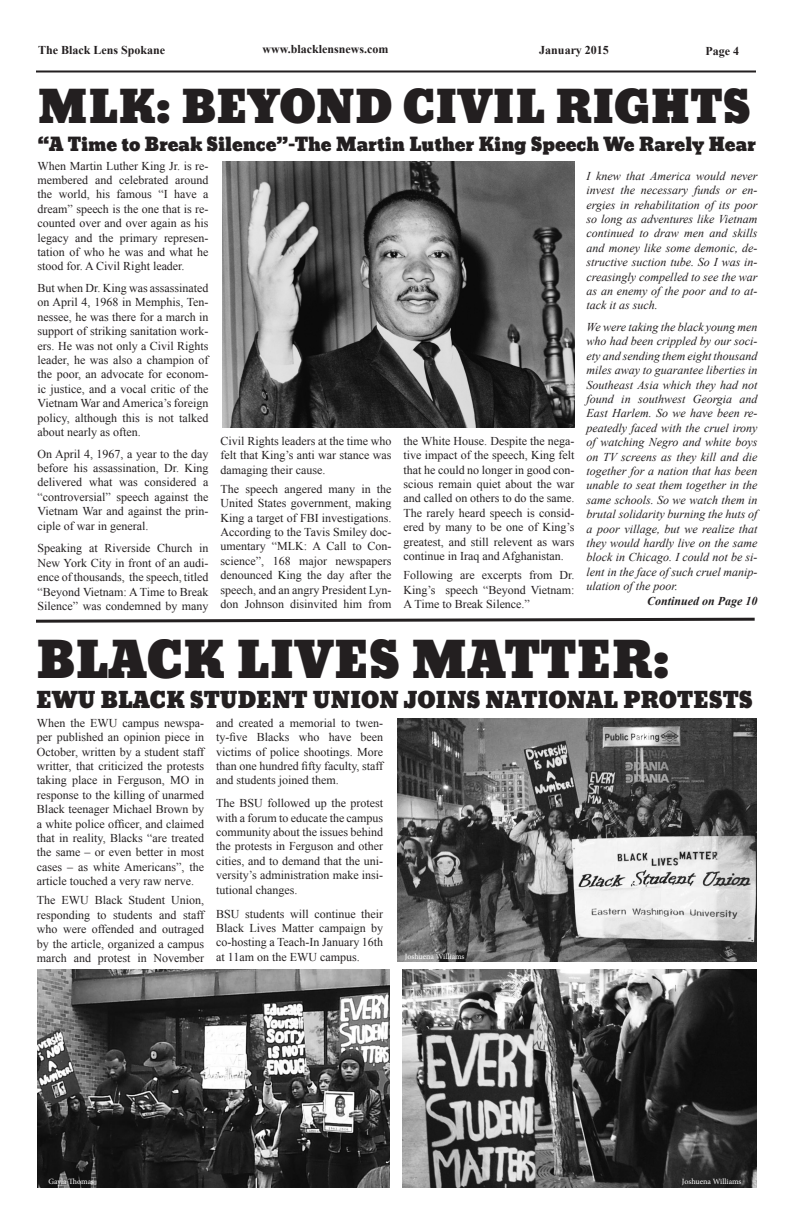
<style>
.page{position:relative;width:792px;height:1224px;background:#fff}
.page>*{position:absolute;margin:0;border:0;box-sizing:border-box;transform-origin:0 0}
.t1{font:48px "Bevan";color:#231f20}
.t2{font:43px "Bevan";color:#231f20}
.t3{font:21.5px "Bevan";color:#231f20}
.t4{font:18px "Bevan";color:#231f20}
.t5{font:12px/14.4px "Times New Roman";color:#231f20;text-align:justify}
.t6{font:italic 12px/14.4px "Times New Roman";color:#231f20;text-align:justify}
.t7{font:700 12px "Times New Roman";color:#231f20}
.t8{font:italic 700 12px "Times New Roman";color:#231f20}
.t9{font:8px "Minion Pro";letter-spacing:-.005em;color:#fff}
</style>
<div class="page">
<hr style="left:36px;top:70px;width:720px;height:2px;background:#231f20">
<svg style="left:36px;top:617px;width:719px;height:6px"></svg>
<img style="left:222px;top:161px;width:353px;height:266px">
<img style="left:402px;top:969px;width:354px;height:219px">
<img style="left:397px;top:719px;width:359px;height:243px">
<img style="left:38px;top:969px;width:352px;height:219px">
<p class="t7" style="left:38px;top:41px;width:129px">The Black Lens Spokane</p>
<p class="t7" style="left:263px;top:41px;width:128px">www.blacklensnews.com</p>
<p class="t7" style="left:539px;top:42px;width:71px">January 2015</p>
<p class="t7" style="left:706px;top:42px;width:35px">Page 4</p>
<p class="t2" style="left:38px;top:73px;width:714px">MLK: BEYOND CIVIL RIGHTS</p>
<p class="t4" style="left:38px;top:131px;width:720px">“A Time to Break Silence”-The Martin Luther King Speech We Rarely Hear</p>
<p class="t5" style="left:38px;top:158px;width:173px">When Martin Luther King Jr. is re&shy;membered and celebrated around the world, his famous “I have a dream” speech is the one that is re&shy;counted over and over again as his legacy and the primary represen&shy;tation of who he was and what he stood for. A Civil Right leader.</p>
<p class="t5" style="left:38px;top:281px;width:173px">But when Dr. King was assassinated on April 4, 1968 in Memphis, Ten&shy;nessee, he was there for a march in support of striking sanitation work&shy;ers. He was not only a Civil Rights leader, he was also a champion of the poor, an advocate for econom&shy;ic justice, and a vocal critic of the Vietnam War and America’s foreign policy, although this is not talked about nearly as often.</p>
<p class="t5" style="left:38px;top:446px;width:173px">On April 4, 1967, a year to the day before his assassination, Dr. King delivered what was considered a “controversial” speech against the Vietnam War and against the prin&shy;ciple of war in general.</p>
<p class="t5" style="left:38px;top:541px;width:173px">Speaking at Riverside Church in New York City in front of an audi&shy;ence of thousands, the speech, titled “Beyond Vietnam: A Time to Break Silence” was condemned by many</p>
<p class="t5" style="left:221px;top:433px;width:172px">Civil Rights leaders at the time who felt that King’s anti war stance was damaging their cause.</p>
<p class="t5" style="left:221px;top:481px;width:173px">The speech angered many in the United States government, making King a target of FBI investigations.<br>According to the Tavis Smiley doc&shy;umentary “MLK: A Call to Con&shy;science”, 168 major newspapers denounced King the day after the speech, and an angry President Lyn&shy;don Johnson disinvited him from</p>
<p class="t5" style="left:404px;top:433px;width:173px">the White House. Despite the nega&shy;tive impact of the speech, King felt that he could no longer in good con&shy;scious remain quiet about the war and called on others to do the same.<br>The rarely heard speech is consid&shy;ered by many to be one of King’s greatest, and still relevent as wars continue in Iraq and Afghanistan.</p>
<p class="t5" style="left:404px;top:568px;width:173px">Following are excerpts from Dr.<br>King’s speech “Beyond Vietnam:<br>A Time to Break Silence.”</p>
<p class="t6" style="left:587px;top:168px;width:173px">I knew that America would never invest the necessary funds or en&shy;ergies in rehabilitation of its poor so long as adventures like Vietnam continued to draw men and skills and money like some demonic, de&shy;structive suction tube. So I was in&shy;creasingly compelled to see the war as an enemy of the poor and to at&shy;tack it as such.</p>
<p class="t6" style="left:587px;top:320px;width:173px">We were taking the black young men who had been crippled by our soci&shy;ety and sending them eight thousand miles away to guarantee liberties in Southeast Asia which they had not found in southwest Georgia and East Harlem. So we have been re&shy;peatedly faced with the cruel irony of watching Negro and white boys on TV screens as they kill and die together for a nation that has been unable to seat them together in the same schools. So we watch them in brutal solidarity burning the huts of a poor village, but we realize that they would hardly live on the same block in Chicago. I could not be si&shy;lent in the face of such cruel manip&shy;ulation of the poor.</p>
<p class="t8" style="left:647px;top:592px;width:112px">Continued on Page 10</p>
<p class="t1" style="left:36px;top:622px;width:635px">BLACK LIVES MATTER:</p>
<p class="t3" style="left:36px;top:683px;width:718px">EWU BLACK STUDENT UNION JOINS NATIONAL PROTESTS</p>
<p class="t5" style="left:37px;top:715px;width:169px">When the EWU campus newspa&shy;per published an opinion piece in October, written by a student staff writter, that criticized the protests taking place in Ferguson, MO in response to the killing of unarmed Black teenager Michael Brown by a white police officer, and claimed that in reality, Blacks “are treated the same ‒ or even better in most cases ‒ as white Americans”, the article touched a very raw nerve.</p>
<p class="t5" style="left:37px;top:893px;width:169px">The EWU Black Student Union, responding to students and staff who were offended and outraged by the article, organized a campus march and protest in November</p>
<p class="t5" style="left:216px;top:715px;width:169px">and created a memorial to twen&shy;ty-five Blacks who have been victims of police shootings. More than one hundred fifty faculty, staff and students joined them.</p>
<p class="t5" style="left:216px;top:796px;width:169px">The BSU followed up the protest with a forum to educate the campus community about the issues behind the protests in Ferguson and other cities, and to demand that the uni&shy;versity’s administration make insi&shy;tutional changes.</p>
<p class="t5" style="left:216px;top:906px;width:169px">BSU students will continue their Black Lives Matter campaign by co-hosting a Teach-In January 16th at 11am on the EWU campus.</p>
<p class="t9" style="left:405px;top:951px;width:61px">Joshuena Williams</p>
<p class="t9" style="left:48px;top:1176px;width:47px">Gayla Thomas</p>
<p class="t9" style="left:682px;top:1176px;width:61px">Joshuena Williams</p>
</div>
